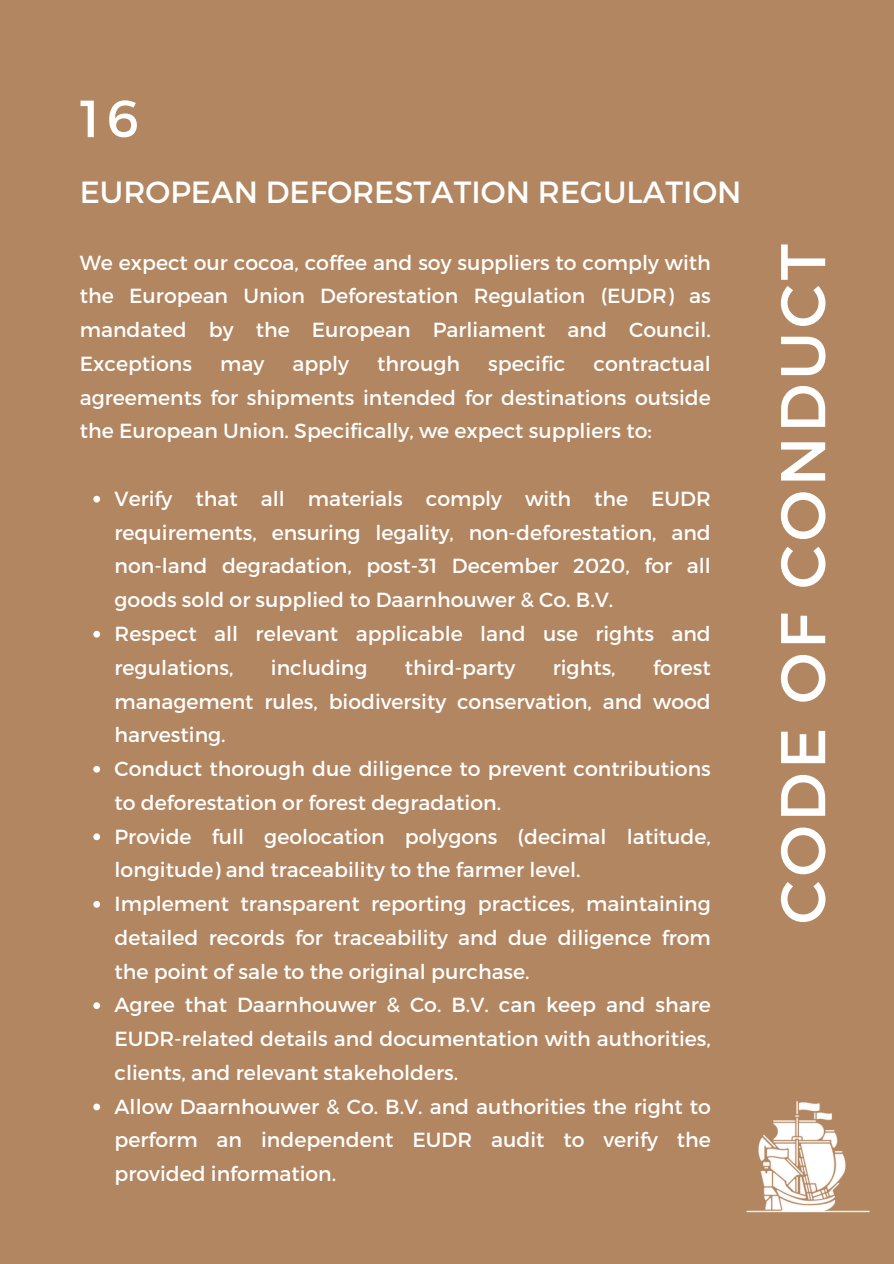
<style>
.page{position:relative;width:894px;height:1264px;background:#fff}
.page>*{position:absolute;margin:0;border:0;box-sizing:border-box;transform-origin:0 0}
.t1{font:63px "Montserrat";letter-spacing:.06em;color:#fff}
.t2{font:52.2px "Montserrat";color:#fff}
.t3{font:30.6px "Montserrat";color:#fff}
.t4{font:20.4px/33.8px "Montserrat";color:#fff;text-align:justify}
</style>
<div class="page">
<div style="left:0;top:0;width:893px;height:1263px;background:#b28661"></div>
<img style="left:746px;top:1101px;width:124px;height:112px">
<svg style="left:93px;top:496px;width:7px;height:6px"></svg>
<svg style="left:93px;top:631px;width:7px;height:6px"></svg>
<svg style="left:93px;top:766px;width:7px;height:6px"></svg>
<svg style="left:93px;top:833px;width:7px;height:7px"></svg>
<svg style="left:93px;top:901px;width:7px;height:6px"></svg>
<svg style="left:93px;top:1002px;width:7px;height:7px"></svg>
<svg style="left:93px;top:1103px;width:7px;height:7px"></svg>
<p class="t2" style="left:80px;top:85px;width:60px">16</p>
<p class="t3" style="left:80px;top:172px;width:663px">EUROPEAN DEFORESTATION REGULATION</p>
<h1 class="t4" style="left:80px;top:244px;width:632px">We expect our cocoa, coffee and soy suppliers to comply with the European Union Deforestation Regulation (EUDR) as mandated by the European Parliament and Council.<br>Exceptions</h1>
<h1 class="t4" style="left:220px;top:346px;width:46px">may</h1>
<h1 class="t4" style="left:292px;top:346px;width:58px">apply</h1>
<h1 class="t4" style="left:377px;top:346px;width:84px">through</h1>
<h1 class="t4" style="left:488px;top:346px;width:79px">specific</h1>
<h1 class="t4" style="left:80px;top:346px;width:632px;text-indent:513px">contractual agreements for shipments intended for destinations outside the European Union. Specifically, we expect suppliers to:</h1>
<h2 class="t4" style="left:114px;top:481px;width:597px">Verify that all materials comply with the EUDR requirements, ensuring legality, non-deforestation, and non-land degradation, post-31 December 2020, for all goods sold or supplied to Daarnhouwer &amp; Co. B.V.</h2>
<p class="t4" style="left:114px;top:616px;width:597px">Respect all relevant applicable land use rights and regulations,</p>
<p class="t4" style="left:271px;top:649px;width:98px">including</p>
<p class="t4" style="left:405px;top:649px;width:112px">third-party</p>
<p class="t4" style="left:552px;top:649px;width:64px">rights,</p>
<p class="t4" style="left:114px;top:649px;width:597px;text-indent:538px">forest management rules, biodiversity conservation, and wood harvesting.</p>
<p class="t4" style="left:114px;top:751px;width:597px">Conduct thorough due diligence to prevent contributions to deforestation or forest degradation.</p>
<p class="t4" style="left:114px;top:818px;width:597px">Provide full geolocation polygons (decimal latitude, longitude) and traceability to the farmer level.</p>
<p class="t4" style="left:114px;top:886px;width:597px">Implement transparent reporting practices, maintaining detailed records for traceability and due diligence from the point of sale to the original purchase.</p>
<p class="t4" style="left:114px;top:987px;width:597px">Agree that Daarnhouwer &amp; Co. B.V. can keep and share EUDR-related details and documentation with authorities, clients, and relevant stakeholders.</p>
<p class="t4" style="left:114px;top:1088px;width:597px">Allow Daarnhouwer &amp; Co. B.V. and authorities the right to perform an independent EUDR audit to verify the provided information.</p>
<p class="t1" style="left:761px;top:924px;width:681px;rotate:-90deg">CODE OF CONDUCT</p>
</div>
